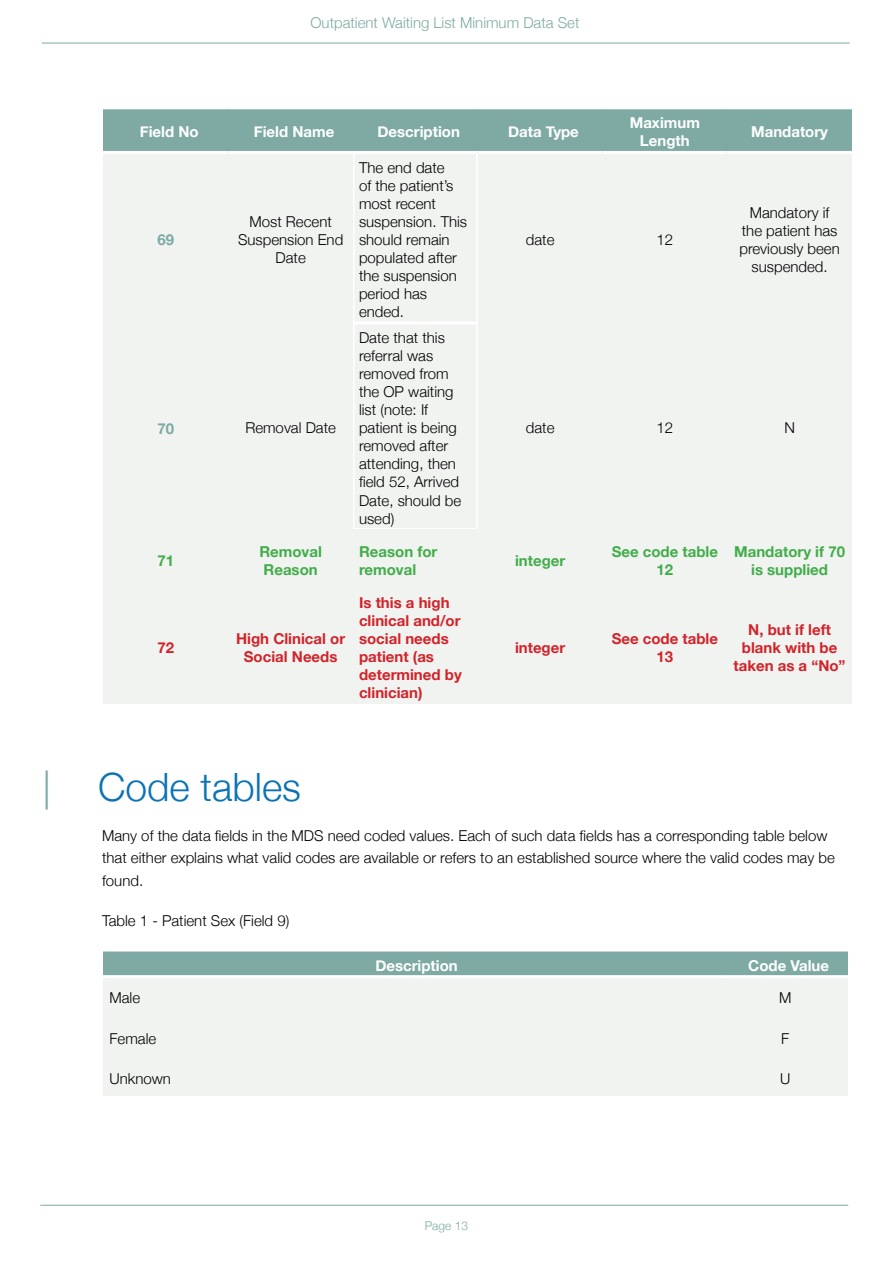
<style>
.page{position:relative;width:893px;height:1263px;background:#fff}
.page>*{position:absolute;margin:0;border:0;box-sizing:border-box;transform-origin:0 0}
.t1{font:300 39px "Helvetica Neue";color:#0a73b5}
.t2{font:300 15px/18px "Helvetica Neue";color:#000}
.t3{font:700 15px/18px "Helvetica Neue";color:#d2232a}
.t4{font:700 15px/18px "Helvetica Neue";color:#fff;text-align:center}
.t5{font:700 15px "Helvetica Neue";color:#41ad49}
.t6{font:300 15px "Helvetica Neue";color:#7eaaa3}
.t7{font:700 15px "Helvetica Neue";color:#7eaaa3}
.t8{font:300 12px "Helvetica Neue";color:#7eaaa3}
.s1{color:#7eaaa3}
</style>
<div class="page">
<hr style="left:42px;top:43px;width:808px;height:1px;background:#7eaaa3">
<hr style="left:40px;top:1205px;width:808px;height:1px;background:#7eaaa3">
<div style="left:353px;top:152px;width:125px;height:171px;background:#f1f3f1"></div>
<div style="left:353px;top:323px;width:125px;height:206px;background:#f1f3f1"></div>
<div style="left:723px;top:1057px;width:125px;height:39px;background:#f1f3f1"></div>
<div style="left:104px;top:1057px;width:619px;height:39px;background:#f1f3f1"></div>
<div style="left:723px;top:1015px;width:125px;height:42px;background:#f1f3f1"></div>
<div style="left:104px;top:1015px;width:619px;height:42px;background:#f1f3f1"></div>
<div style="left:723px;top:977px;width:125px;height:38px;background:#f1f3f1"></div>
<div style="left:104px;top:977px;width:619px;height:38px;background:#f1f3f1"></div>
<hr style="left:353px;top:528px;width:125px;height:3px;background:#fff">
<hr style="left:353px;top:321px;width:125px;height:3px;background:#fff">
<hr style="left:476px;top:154px;width:3px;height:167px;background:#fff">
<hr style="left:476px;top:324px;width:3px;height:204px;background:#fff">
<hr style="left:351px;top:154px;width:3px;height:167px;background:#fff">
<hr style="left:351px;top:324px;width:3px;height:204px;background:#fff">
<div style="left:727px;top:587px;width:125px;height:116px;background:#f1f3f1"></div>
<div style="left:602px;top:587px;width:125px;height:116px;background:#f1f3f1"></div>
<div style="left:478px;top:587px;width:124px;height:116px;background:#f1f3f1"></div>
<div style="left:353px;top:587px;width:125px;height:116px;background:#f1f3f1"></div>
<div style="left:228px;top:587px;width:125px;height:116px;background:#f1f3f1"></div>
<div style="left:104px;top:587px;width:124px;height:116px;background:#f1f3f1"></div>
<div style="left:727px;top:529px;width:125px;height:58px;background:#f1f3f1"></div>
<div style="left:602px;top:529px;width:125px;height:58px;background:#f1f3f1"></div>
<div style="left:478px;top:529px;width:124px;height:58px;background:#f1f3f1"></div>
<div style="left:353px;top:529px;width:125px;height:58px;background:#f1f3f1"></div>
<div style="left:228px;top:529px;width:125px;height:58px;background:#f1f3f1"></div>
<div style="left:104px;top:529px;width:124px;height:58px;background:#f1f3f1"></div>
<div style="left:727px;top:323px;width:125px;height:206px;background:#f1f3f1"></div>
<div style="left:602px;top:323px;width:125px;height:206px;background:#f1f3f1"></div>
<div style="left:478px;top:323px;width:124px;height:206px;background:#f1f3f1"></div>
<div style="left:228px;top:323px;width:125px;height:206px;background:#f1f3f1"></div>
<div style="left:104px;top:323px;width:124px;height:206px;background:#f1f3f1"></div>
<div style="left:727px;top:152px;width:125px;height:171px;background:#f1f3f1"></div>
<div style="left:602px;top:152px;width:125px;height:171px;background:#f1f3f1"></div>
<div style="left:478px;top:152px;width:124px;height:171px;background:#f1f3f1"></div>
<div style="left:228px;top:152px;width:125px;height:171px;background:#f1f3f1"></div>
<div style="left:104px;top:152px;width:124px;height:171px;background:#f1f3f1"></div>
<div style="left:104px;top:108px;width:124px;height:44px;background:#7eaaa3"></div>
<div style="left:228px;top:108px;width:125px;height:44px;background:#7eaaa3"></div>
<div style="left:353px;top:108px;width:125px;height:44px;background:#7eaaa3"></div>
<div style="left:478px;top:108px;width:124px;height:44px;background:#7eaaa3"></div>
<div style="left:602px;top:108px;width:125px;height:44px;background:#7eaaa3"></div>
<div style="left:727px;top:108px;width:125px;height:44px;background:#7eaaa3"></div>
<hr style="left:102px;top:106px;width:126px;height:3px;background:#fff">
<hr style="left:228px;top:106px;width:125px;height:3px;background:#fff">
<hr style="left:353px;top:106px;width:125px;height:3px;background:#fff">
<hr style="left:478px;top:106px;width:124px;height:3px;background:#fff">
<hr style="left:602px;top:106px;width:125px;height:3px;background:#fff">
<hr style="left:727px;top:106px;width:126px;height:3px;background:#fff">
<hr style="left:102px;top:151px;width:126px;height:3px;background:#fff">
<hr style="left:228px;top:151px;width:125px;height:3px;background:#fff">
<hr style="left:353px;top:151px;width:125px;height:3px;background:#fff">
<hr style="left:478px;top:151px;width:124px;height:3px;background:#fff">
<hr style="left:602px;top:151px;width:125px;height:3px;background:#fff">
<hr style="left:727px;top:151px;width:126px;height:3px;background:#fff">
<div style="left:104px;top:950px;width:619px;height:27px;background:#7eaaa3"></div>
<div style="left:723px;top:950px;width:125px;height:27px;background:#7eaaa3"></div>
<hr style="left:102px;top:948px;width:621px;height:3px;background:#fff">
<hr style="left:723px;top:948px;width:126px;height:3px;background:#fff">
<hr style="left:102px;top:975px;width:621px;height:3px;background:#fff">
<hr style="left:723px;top:975px;width:126px;height:3px;background:#fff">
<p class="t6" style="left:310px;top:10px;width:270px">Outpatient Waiting List Minimum Data Set</p>
<p class="t4" style="left:140px;top:123px;width:60px">Field No</p>
<p class="t4" style="left:254px;top:123px;width:82px">Field Name</p>
<p class="t4" style="left:378px;top:123px;width:84px">Description</p>
<p class="t4" style="left:508px;top:123px;width:72px">Data Type</p>
<p class="t4" style="left:630px;top:114px;width:72px">Maximum<br>Length</p>
<p class="t4" style="left:751px;top:123px;width:78px">Mandatory</p>
<p class="t2" style="left:249px;top:211px;width:84px">Most Recent</p>
<p class="t7" style="left:158px;top:228px;width:18px">69</p>
<p class="t2" style="left:238px;top:229px;width:107px;text-align:center">Suspension End<br>Date</p>
<p class="t7" style="left:158px;top:416px;width:18px">70</p>
<p class="t2" style="left:245px;top:418px;width:92px">Removal Date</p>
<p class="t2" style="left:359px;top:157px;width:110px">The end date<br>of the patient’s most recent suspension. This should remain populated after the suspension period has ended.</p>
<p class="t2" style="left:359px;top:328px;width:104px">Date that this referral was removed from the OP waiting list (note: If patient is being removed after attending, then field 52, Arrived<br>Date, should be used)</p>
<p class="t2" style="left:526px;top:229px;width:30px">date</p>
<p class="t2" style="left:656px;top:229px;width:18px">12</p>
<p class="t2" style="left:739px;top:202px;width:102px;text-align:center">Mandatory if the patient has previously been suspended.</p>
<p class="t2" style="left:526px;top:418px;width:30px">date</p>
<p class="t2" style="left:656px;top:418px;width:18px">12</p>
<p class="t2" style="left:784px;top:418px;width:12px">N</p>
<p class="t5" style="left:259px;top:539px;width:64px">Removal</p>
<p class="t5" style="left:359px;top:539px;width:80px">Reason for</p>
<p class="t5" style="left:612px;top:539px;width:235px">See code table Mandatory if 70</p>
<p class="t5" style="left:158px;top:548px;width:18px">71</p>
<p class="t5" style="left:515px;top:548px;width:52px">integer</p>
<p class="t5" style="left:264px;top:557px;width:56px">Reason</p>
<p class="t5" style="left:359px;top:557px;width:59px">removal</p>
<p class="t5" style="left:656px;top:557px;width:18px">12</p>
<p class="t5" style="left:751px;top:557px;width:78px">is supplied</p>
<p class="t3" style="left:359px;top:594px;width:103px">Is this a high clinical and/or</p>
<p class="t3" style="left:748px;top:621px;width:84px">N, but if left</p>
<p class="t3" style="left:236px;top:630px;width:214px">High Clinical or social needs</p>
<p class="t3" style="left:612px;top:630px;width:108px">See code table</p>
<p class="t3" style="left:158px;top:639px;width:18px">72</p>
<p class="t3" style="left:515px;top:639px;width:52px">integer</p>
<p class="t3" style="left:742px;top:639px;width:97px">blank with be</p>
<p class="t3" style="left:244px;top:648px;width:95px">Social Needs</p>
<p class="t3" style="left:359px;top:648px;width:76px">patient (as</p>
<p class="t3" style="left:656px;top:648px;width:18px">13</p>
<p class="t3" style="left:734px;top:657px;width:113px">taken as a “No”</p>
<p class="t3" style="left:359px;top:666px;width:104px">determined by clinician)</p>
<h1 class="t1" style="left:43px;top:756px;width:260px"><span class="s1">|</span> Code tables</h1>
<p class="t2" style="left:102px;top:823px;width:734px;line-height:22.5px">Many of the data fields in the MDS need coded values. Each of such data fields has a corresponding table below that either explains what valid codes are available or refers to an established source where the valid codes may be found.</p>
<p class="t2" style="left:102px;top:910px;width:189px">Table 1 - Patient Sex (Field 9)</p>
<p class="t4" style="left:375px;top:957px;width:84px">Description</p>
<p class="t4" style="left:748px;top:957px;width:82px">Code Value</p>
<p class="t2" style="left:110px;top:988px;width:32px">Male</p>
<p class="t2" style="left:779px;top:988px;width:14px">M</p>
<p class="t2" style="left:110px;top:1028px;width:48px">Female</p>
<p class="t2" style="left:781px;top:1028px;width:10px">F</p>
<p class="t2" style="left:110px;top:1069px;width:63px">Unknown</p>
<p class="t2" style="left:780px;top:1069px;width:12px">U</p>
<p class="t8" style="left:425px;top:1216px;width:45px">Page 13</p>
</div>
